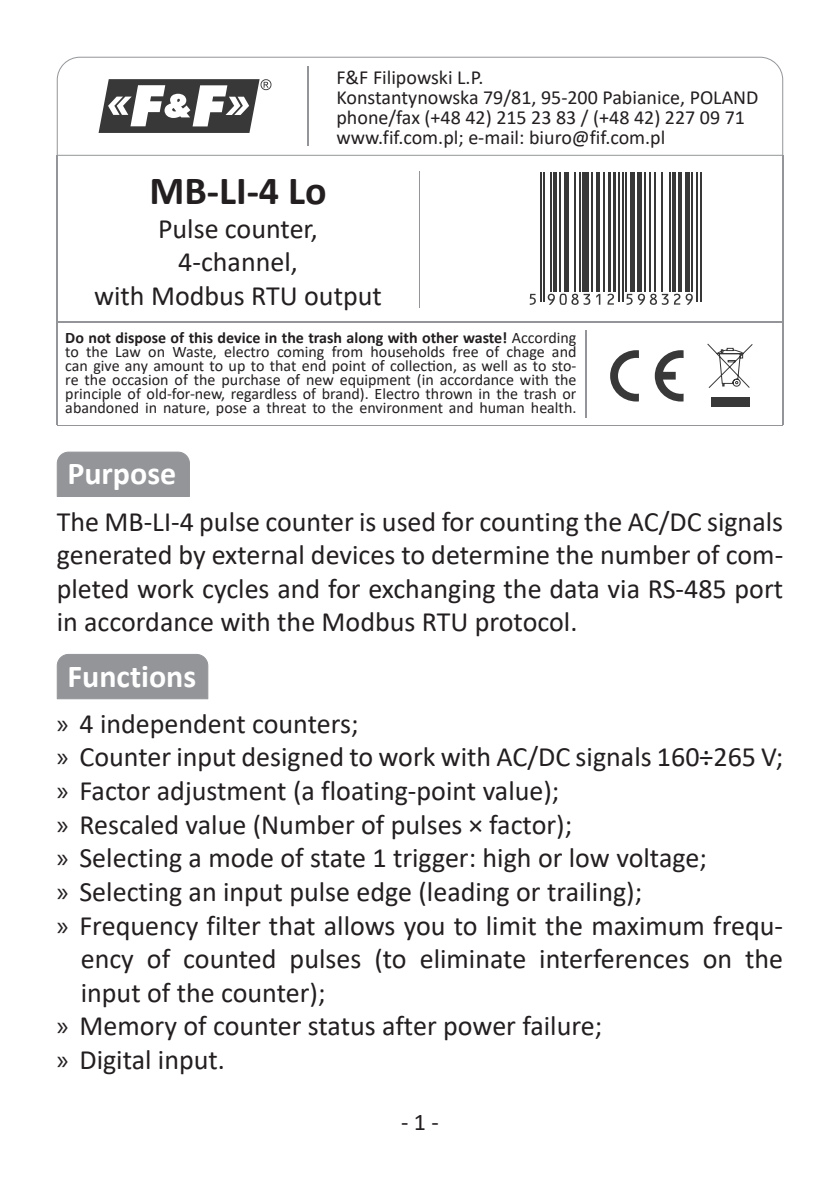
<style>
.page{position:relative;width:840px;height:1191px;background:#fff}
.page>*{position:absolute;margin:0;border:0;box-sizing:border-box;transform-origin:0 0}
.t1{font:700 40px "Calibri";color:#231f20}
.t2{font:700 32px "Calibri";color:#fff}
.t3{font:28px/33.6px "Calibri";color:#231f20;text-align:center}
.t4{font:24px "Calibri";color:#231f20}
.t5{font:20px/20px "Calibri";color:#231f20}
.t6{font:16px/14px "Calibri";color:#231f20;text-align:justify}
.s1{font-weight:700}
.s2{font-family:"Myriad Pro"}
</style>
<div class="page">
<svg style="left:610px;top:350px;width:73px;height:51px"></svg>
<svg style="left:707px;top:343px;width:46px;height:45px"></svg>
<div style="left:711px;top:397px;width:38px;height:10px;background:#383839"></div>
<hr style="left:57px;top:322px;width:724px;height:1px;background:#939598">
<hr style="left:584px;top:330px;width:1px;height:88px;background:#939598">
<hr style="left:418px;top:171px;width:1px;height:136px;background:#939598">
<hr style="left:57px;top:425px;width:724px;height:1px;background:#939598">
<svg style="left:530px;top:172px;width:172px;height:133px"></svg>
<hr style="left:540px;top:173px;width:1px;height:129px;background:#383839">
<hr style="left:543px;top:173px;width:1px;height:129px;background:#383839">
<hr style="left:550px;top:173px;width:1px;height:119px;background:#383839">
<hr style="left:553px;top:173px;width:3px;height:119px;background:#383839">
<hr style="left:558px;top:173px;width:2px;height:119px;background:#383839">
<div style="left:563px;top:173px;width:5px;height:119px;background:#383839"></div>
<hr style="left:574px;top:173px;width:1px;height:119px;background:#383839">
<hr style="left:579px;top:173px;width:1px;height:119px;background:#383839">
<div style="left:582px;top:173px;width:7px;height:119px;background:#383839"></div>
<hr style="left:591px;top:173px;width:1px;height:119px;background:#383839">
<hr style="left:596px;top:173px;width:3px;height:119px;background:#383839">
<hr style="left:603px;top:173px;width:1px;height:119px;background:#383839">
<hr style="left:608px;top:173px;width:3px;height:119px;background:#383839">
<hr style="left:613px;top:173px;width:3px;height:119px;background:#383839">
<hr style="left:618px;top:173px;width:1px;height:129px;background:#383839">
<hr style="left:621px;top:173px;width:1px;height:129px;background:#383839">
<hr style="left:625px;top:173px;width:1px;height:119px;background:#383839">
<hr style="left:630px;top:173px;width:4px;height:119px;background:#383839">
<div style="left:636px;top:173px;width:5px;height:119px;background:#383839"></div>
<hr style="left:643px;top:173px;width:2px;height:119px;background:#383839">
<hr style="left:648px;top:173px;width:2px;height:119px;background:#383839">
<hr style="left:654px;top:173px;width:1px;height:119px;background:#383839">
<hr style="left:660px;top:173px;width:2px;height:119px;background:#383839">
<hr style="left:669px;top:173px;width:1px;height:119px;background:#383839">
<hr style="left:672px;top:173px;width:3px;height:119px;background:#383839">
<hr style="left:677px;top:173px;width:3px;height:119px;background:#383839">
<div style="left:684px;top:173px;width:5px;height:119px;background:#383839"></div>
<hr style="left:691px;top:173px;width:1px;height:119px;background:#383839">
<hr style="left:696px;top:173px;width:1px;height:129px;background:#383839">
<hr style="left:699px;top:173px;width:2px;height:129px;background:#383839">
<svg style="left:529px;top:294px;width:6px;height:11px"></svg>
<svg style="left:547px;top:294px;width:43px;height:11px"></svg>
<svg style="left:596px;top:294px;width:4px;height:11px"></svg>
<svg style="left:607px;top:294px;width:6px;height:11px"></svg>
<svg style="left:626px;top:294px;width:66px;height:11px"></svg>
<svg style="left:57px;top:57px;width:725px;height:99px"></svg>
<div style="left:57px;top:451px;width:133px;height:46px;background:#939598"></div>
<div style="left:57px;top:654px;width:151px;height:45px;background:#939598"></div>
<hr style="left:57px;top:155px;width:1px;height:270px;background:#939598">
<hr style="left:781px;top:155px;width:1px;height:270px;background:#939598">
<p class="t5" style="left:336px;top:67px;width:423px">F&amp;F Filipowski L.P.<br>Konstantynowska 79/81, 95-200 Pabianice, POLAND phone/fax (+48 42) 215 23 83 / (+48 42) 227 09 71 www.fif.com.pl; e-mail: biuro@fif.com.pl</p>
<h1 class="t1" style="left:149px;top:162px;width:179px">MB-LI-4 Lo</h1>
<p class="t3" style="left:94px;top:211px;width:289px">Pulse counter,<br>4-channel,<br>with Modbus RTU output</p>
<p class="t6" style="left:65px;top:330px;width:512px"><span class="s1">Do not dispose of this device in the trash along with other waste!</span> According to the Law on Waste, electro coming from households free of chage and can give any amount to up to that end point of collection, as well as to sto&shy;re the occasion of the purchase of new equipment (in accordance with the principle of old-for-new, regardless of brand). Electro thrown in the trash or abandoned in nature, pose a threat to the environment and human health.</p>
<p class="t2" style="left:67px;top:451px;width:110px">Purpose</p>
<p class="t3" style="left:57px;top:504px;width:727px;text-align:justify">The MB-LI-4 pulse counter is used for counting the AC/DC signals generated by external devices to determine the number of com&shy;pleted work cycles and for exchanging the data via RS-485 port in accordance with the Modbus RTU protocol.</p>
<p class="t2" style="left:67px;top:653px;width:130px">Functions</p>
<p class="t3" style="left:57px;top:706px;width:303px"><span class="s2">»</span> 4 independent counters;</p>
<p class="t3" style="left:57px;top:739px;width:727px"><span class="s2">»</span> Counter input designed to work with AC/DC signals 160÷265 V;</p>
<p class="t3" style="left:57px;top:773px;width:504px"><span class="s2">»</span> Factor adjustment (a floating-point value);</p>
<p class="t3" style="left:57px;top:807px;width:516px"><span class="s2">»</span> Rescaled value (Number of pulses × factor);</p>
<p class="t3" style="left:57px;top:840px;width:651px"><span class="s2">»</span> Selecting a mode of state 1 trigger: high or low voltage;</p>
<p class="t3" style="left:57px;top:874px;width:586px"><span class="s2">»</span> Selecting an input pulse edge (leading or trailing);</p>
<p class="t3" style="left:57px;top:907px;width:727px"><span class="s2">»</span> Frequency filter that allows you to limit the maximum frequ-</p>
<p class="t3" style="left:81px;top:941px;width:703px">ency of counted pulses (to eliminate interferences on the</p>
<p class="t3" style="left:81px;top:975px;width:246px">input of the counter);</p>
<p class="t3" style="left:57px;top:1008px;width:546px"><span class="s2">»</span> Memory of counter status after power failure;</p>
<p class="t3" style="left:57px;top:1042px;width:170px"><span class="s2">»</span> Digital input.</p>
<p class="t4" style="left:401px;top:1105px;width:39px">- 1 -</p>
</div>
